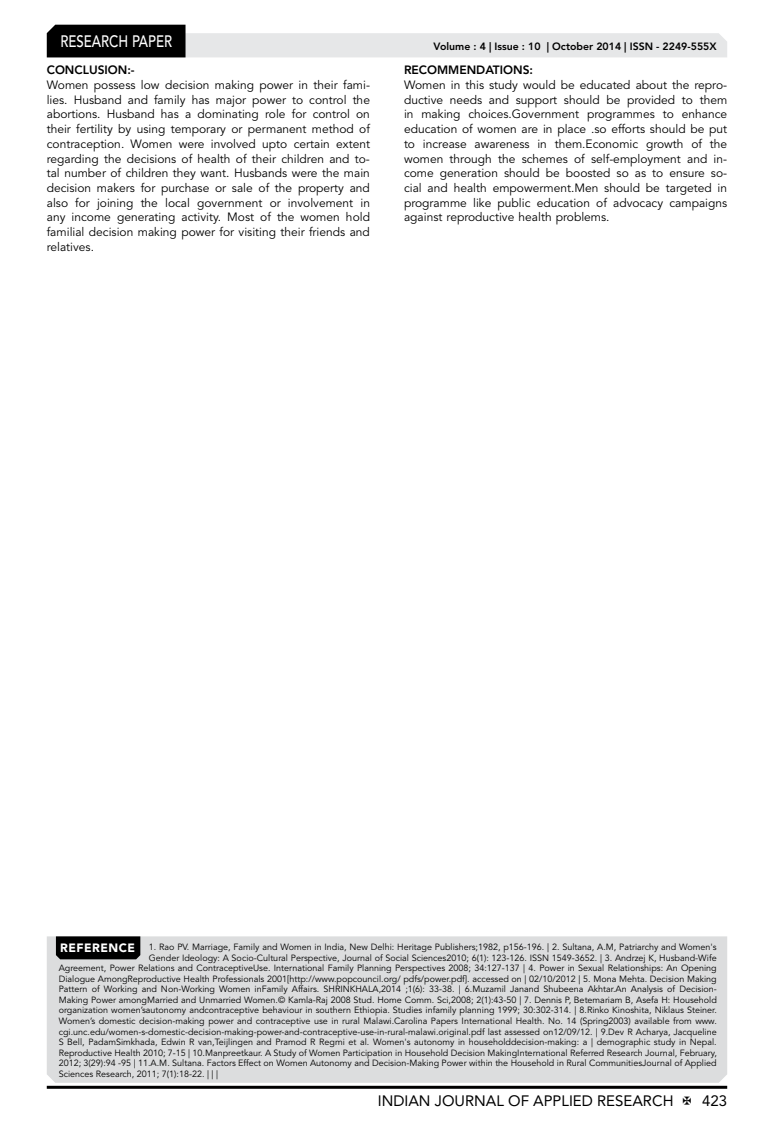
<style>
.page{position:relative;width:774px;height:1136px;background:#fff}
.page>*{position:absolute;margin:0;border:0;box-sizing:border-box;transform-origin:0 0}
.t1{font:500 16.5px "Avenir LT Std";color:#fff;scale:.8 1}
.t2{font:15px "Avenir LT Std";color:#000}
.t3{font:12px/14.7px "Avenir LT Std";color:#000;text-align:justify}
.t4{font:800 12px "Avenir LT Std";color:#000}
.t5{font:800 10.5px "Avenir LT Std";color:#000}
.t6{font:9px "Avenir LT Std";color:#000}
.s1{font-weight:900;font-size:12px;color:#fff}
</style>
<div class="page">
<hr style="left:47px;top:1085px;width:680px;height:3px;background:#000">
<svg style="left:47px;top:25px;width:680px;height:32px"></svg>
<div style="left:47px;top:936px;width:680px;height:146px;background:#dcddde"></div>
<div style="left:56px;top:936px;width:84px;height:23px;background:#000"></div>
<h1 class="t1" style="left:60px;top:32px;width:139px">RESEARCH PAPER</h1>
<h3 class="t4" style="left:47px;top:63px;width:89px">CONCLUSION:-</h3>
<p class="t3" style="left:47px;top:78px;width:325px">Women possess low decision making power in their fami&shy;lies. Husband and family has major power to control the abortions. Husband has a dominating role for control on their fertility by using temporary or permanent method of contraception. Women were involved upto certain extent regarding the decisions of health of their children and to&shy;tal number of children they want. Husbands were the main decision makers for purchase or sale of the property and also for joining the local government or involvement in any income generating activity. Most of the women hold familial decision making power for visiting their friends and relatives.</p>
<p class="t5" style="left:434px;top:41px;width:284px">Volume : 4 | Issue : 10 | October 2014 | ISSN - 2249-555X</p>
<h3 class="t4" style="left:404px;top:63px;width:131px">RECOMMENDATIONS:</h3>
<p class="t3" style="left:404px;top:78px;width:325px">Women in this study would be educated about the repro&shy;ductive needs and support should be provided to them in making choices.Government programmes to enhance education of women are in place .so efforts should be put to increase awareness in them.Economic growth of the women through the schemes of self-employment and in&shy;come generation should be boosted so as to ensure so&shy;cial and health empowerment.Men should be targeted in programme like public education of advocacy campaigns against reproductive health problems.</p>
<p class="t6" style="left:60px;top:942px;width:658px"><span class="s1">REFERENCE</span> 1. Rao PV. Marriage, Family and Women in India, New Delhi: Heritage Publishers;1982, p156-196. | 2. Sultana, A.M, Patriarchy and Women's</p>
<p class="t6" style="left:149px;top:952px;width:569px">Gender Ideology: A Socio-Cultural Perspective, Journal of Social Sciences2010; 6(1): 123-126. ISSN 1549-3652. | 3. Andrzej K, Husband-Wife</p>
<p class="t6" style="left:59px;top:963px;width:660px">Agreement, Power Relations and ContraceptiveUse. International Family Planning Perspectives 2008; 34:127-137 | 4. Power in Sexual Relationships: An Opening</p>
<p class="t6" style="left:59px;top:973px;width:660px">Dialogue AmongReproductive Health Professionals 2001[http://www.popcouncil.org/ pdfs/power.pdf]. accessed on | 02/10/2012 | 5. Mona Mehta. Decision Making</p>
<p class="t6" style="left:59px;top:984px;width:660px">Pattern of Working and Non-Working Women inFamily Affairs. SHRINKHALA,2014 ;1(6): 33-38. | 6.Muzamil Janand Shubeena Akhtar.An Analysis of Decision-</p>
<p class="t6" style="left:59px;top:994px;width:660px">Making Power amongMarried and Unmarried Women.© Kamla-Raj 2008 Stud. Home Comm. Sci,2008; 2(1):43-50 | 7. Dennis P, Betemariam B, Asefa H: Household</p>
<p class="t6" style="left:59px;top:1005px;width:660px">organization women’sautonomy andcontraceptive behaviour in southern Ethiopia. Studies infamily planning 1999; 30:302-314. | 8.Rinko Kinoshita, Niklaus Steiner.</p>
<p class="t6" style="left:59px;top:1015px;width:660px">Women’s domestic decision-making power and contraceptive use in rural Malawi.Carolina Papers International Health. No. 14 (Spring2003) available from www.</p>
<p class="t6" style="left:59px;top:1026px;width:659px">cgi.unc.edu/women-s-domestic-decision-making-power-and-contraceptive-use-in-rural-malawi.original.pdf last assessed on12/09/12. | 9.Dev R Acharya, Jacqueline</p>
<p class="t6" style="left:59px;top:1036px;width:659px">S Bell, PadamSimkhada, Edwin R van,Teijlingen and Pramod R Regmi et al. Women's autonomy in householddecision-making: a | demographic study in Nepal.</p>
<p class="t6" style="left:59px;top:1047px;width:660px">Reproductive Health 2010; 7-15 | 10.Manpreetkaur. A Study of Women Participation in Household Decision MakingInternational Referred Research Journal, February,</p>
<p class="t6" style="left:59px;top:1057px;width:659px">2012; 3(29):94 -95 | 11.A.M. Sultana. Factors Effect on Women Autonomy and Decision-Making Power within the Household in Rural CommunitiesJournal of Applied</p>
<p class="t6" style="left:59px;top:1068px;width:161px">Sciences Research, 2011; 7(1):18-22. | | |</p>
<h2 class="t2" style="left:378px;top:1091px;width:297px">INDIAN JOURNAL OF APPLIED RESEARCH</h2>
<h2 class="t2" style="left:702px;top:1091px;width:27px">423</h2>
</div>
